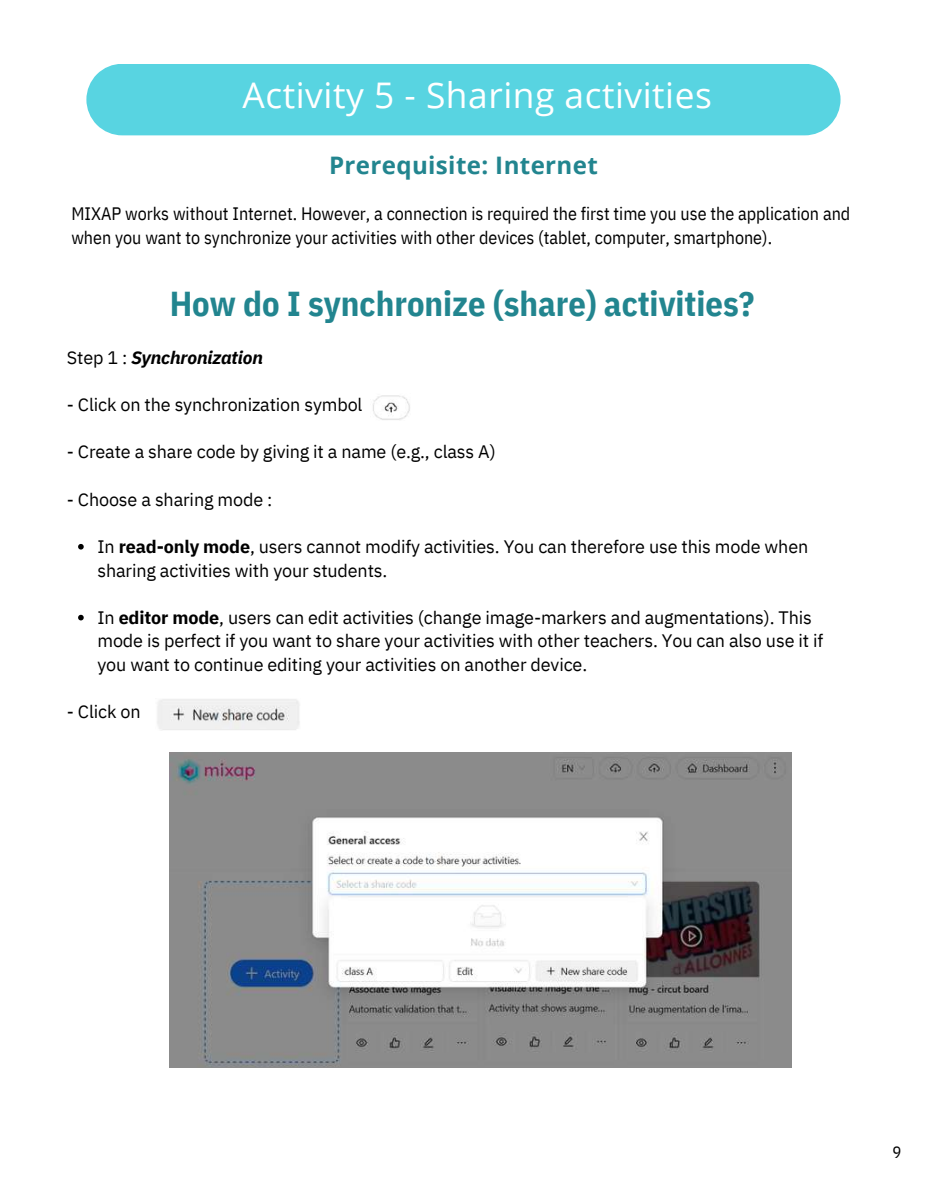
<style>
.page{position:relative;width:927px;height:1188px;background:#fff}
.page>*{position:absolute;margin:0;border:0;box-sizing:border-box;transform-origin:0 0}
.t1{font:35.25px "Open Sans";letter-spacing:.015em;color:#fff}
.t2{font:700 34.5px "IBM Plex Sans Cond";color:#22858f}
.t3{font:700 24.15px "Open Sans";letter-spacing:.015em;color:#22858f}
.t4{font:18px/23.7px "IBM Plex Sans";letter-spacing:-.01em;color:#000}
.t5{font:18px/24.8px "IBM Plex Sans Cond";color:#000}
.t6{font:italic 700 18px "IBM Plex Sans";letter-spacing:-.01em;color:#000}
.t7{font:16.5px "IBM Plex Sans Cond";color:#000}
.s1{font-weight:400;font-style:normal}
.s2{font-weight:700}
</style>
<div class="page">
<div style="left:86px;top:64px;width:755px;height:71px;background:#58d4e1"></div>
<svg style="left:78px;top:544px;width:6px;height:6px"></svg>
<svg style="left:78px;top:615px;width:6px;height:5px"></svg>
<img style="left:373px;top:395px;width:37px;height:25px">
<img style="left:170px;top:753px;width:622px;height:315px">
<img style="left:157px;top:699px;width:143px;height:31px">
<h1 class="t1" style="left:243px;top:70px;width:471px">Activity 5 - Sharing activities</h1>
<h3 class="t3" style="left:329px;top:148px;width:270px">Prerequisite: Internet</h3>
<p class="t5" style="left:71px;top:201px;width:780px">MIXAP works without Internet. However, a connection is required the first time you use the application and when you want to synchronize your activities with other devices (tablet, computer, smartphone).</p>
<h2 class="t2" style="left:170px;top:280px;width:586px">How do I synchronize (share) activities?</h2>
<p class="t6" style="left:67px;top:345px;width:198px"><span class="s1">Step 1 :</span> Synchronization</p>
<p class="t4" style="left:67px;top:393px;width:297px">- Click on the synchronization symbol</p>
<p class="t4" style="left:67px;top:440px;width:430px">- Create a share code by giving it a name (e.g., class A)</p>
<p class="t4" style="left:67px;top:487px;width:207px">- Choose a sharing mode :</p>
<p class="t4" style="left:97px;top:534px;width:712px">In <span class="s2">read-only mode</span>, users cannot modify activities. You can therefore use this mode when sharing activities with your students.</p>
<p class="t4" style="left:97px;top:605px;width:727px">In <span class="s2">editor mode</span>, users can edit activities (change image-markers and augmentations). This mode is perfect if you want to share your activities with other teachers. You can also use it if you want to continue editing your activities on another device.</p>
<p class="t4" style="left:67px;top:700px;width:75px">- Click on</p>
<p class="t7" style="left:892px;top:1141px;width:10px">9</p>
</div>
